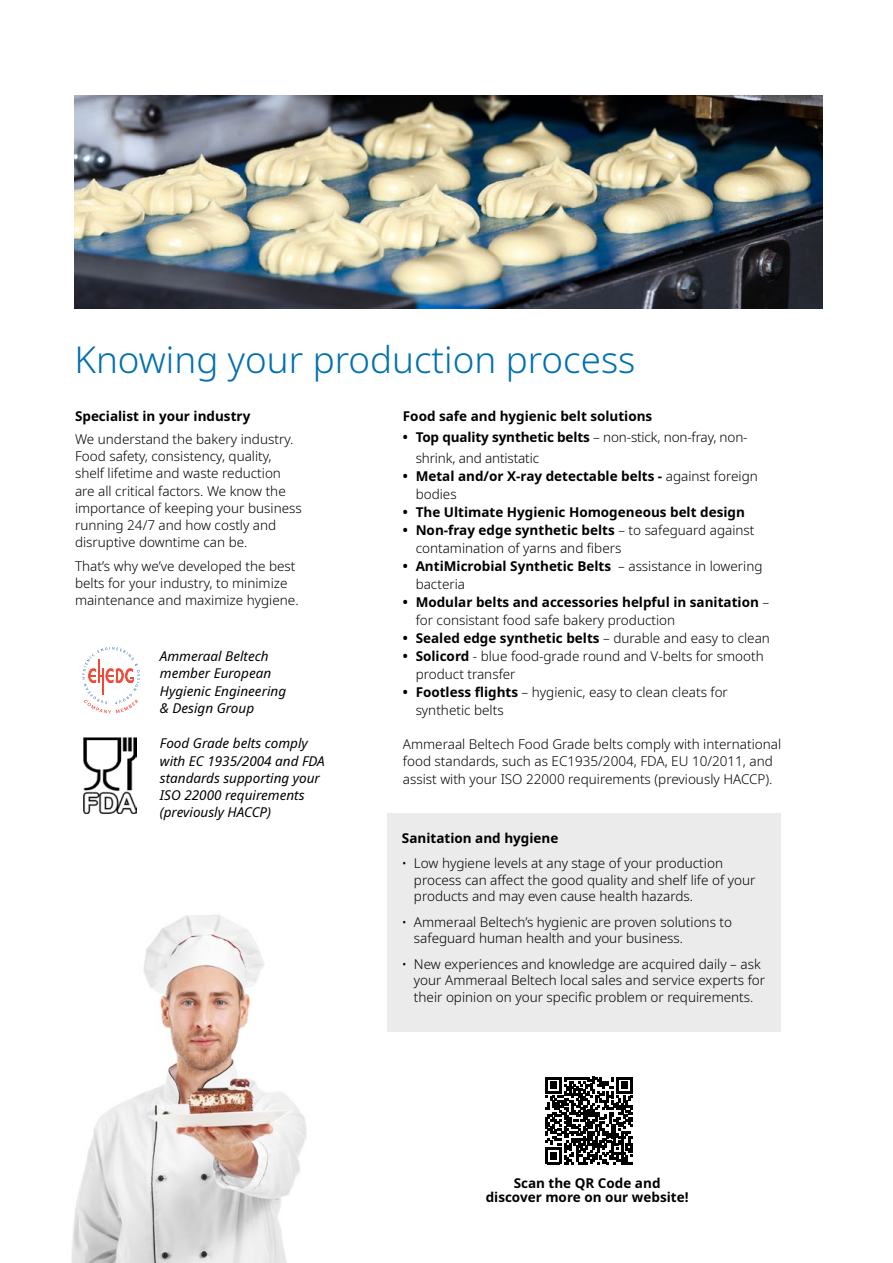
<style>
.page{position:relative;width:893px;height:1263px;background:#fff}
.page>*{position:absolute;margin:0;border:0;box-sizing:border-box;transform-origin:0 0}
.t1{font:300 36.75px "Noto Sans";color:#006faf}
.t2{font:300 13.5px/17.2px "Noto Sans";color:#000}
.t3{font:700 13.5px/18px "Noto Sans";color:#000}
.t4{font:italic 13.5px/17.2px "Noto Sans";color:#000}
.s1{font-weight:700}
.s2{font-weight:300}
</style>
<div class="page">
<img style="left:71px;top:914px;width:236px;height:349px">
<div style="left:387px;top:813px;width:393px;height:219px;background:#ebebec"></div>
<svg style="left:82px;top:647px;width:58px;height:66px"></svg>
<img style="left:83px;top:737px;width:53px;height:77px">
<img style="left:74px;top:96px;width:749px;height:212px">
<svg style="left:545px;top:1077px;width:88px;height:87px"></svg>
<h1 class="t1" style="left:74px;top:334px;width:562px">Knowing your production process</h1>
<p class="t3" style="left:403px;top:407px;width:251px">Food safe and hygienic belt solutions</p>
<p class="t2" style="left:416px;top:426px;width:333px;line-height:21px;text-indent:-13px"><span class="s1">• Top quality synthetic belts</span> – non-stick, non-fray, non&shy;shrink, and antistatic</p>
<p class="t3" style="left:416px;top:467px;width:344px;text-indent:-13px">• Metal and/or X-ray detectable belts - <span class="s2">against foreign bodies</span></p>
<p class="t3" style="left:403px;top:503px;width:343px">• The Ultimate Hygienic Homogeneous belt design</p>
<p class="t2" style="left:416px;top:521px;width:340px;line-height:18px;text-indent:-13px"><span class="s1">• Non-fray edge synthetic belts</span> – to safeguard against contamination of yarns and fibers</p>
<p class="t2" style="left:416px;top:557px;width:348px;line-height:18px;text-indent:-13px"><span class="s1">• AntiMicrobial Synthetic Belts</span> – assistance in lowering bacteria</p>
<p class="t3" style="left:416px;top:593px;width:355px;text-indent:-13px">• Modular belts and accessories helpful in sanitation <span class="s2">– for consistant food safe bakery production</span></p>
<p class="t3" style="left:403px;top:629px;width:369px">• Sealed edge synthetic belts <span class="s2">– durable and easy to clean</span></p>
<p class="t2" style="left:416px;top:647px;width:350px;line-height:18px;text-indent:-13px"><span class="s1">• Solicord</span> - blue food-grade round and V-belts for smooth product transfer</p>
<p class="t2" style="left:416px;top:683px;width:314px;line-height:18px;text-indent:-13px"><span class="s1">• Footless flights</span> – hygienic, easy to clean cleats for synthetic belts</p>
<p class="t2" style="left:403px;top:736px;width:380px">Ammeraal Beltech Food Grade belts comply with international food standards, such as EC1935/2004, FDA, EU 10/2011, and assist with your ISO 22000 requirements (previously HACCP).</p>
<p class="t3" style="left:75px;top:407px;width:177px">Specialist in your industry</p>
<p class="t2" style="left:75px;top:431px;width:228px">We understand the bakery industry.<br>Food safety, consistency, quality, shelf lifetime and waste reduction are all critical factors. We know the importance of keeping your business running 24/7 and how costly and disruptive downtime can be.</p>
<p class="t2" style="left:75px;top:557px;width:225px">That’s why we’ve developed the best belts for your industry, to minimize maintenance and maximize hygiene.</p>
<p class="t4" style="left:160px;top:648px;width:128px">Ammeraal Beltech member European<br>Hygienic Engineering &amp; Design Group</p>
<p class="t4" style="left:160px;top:735px;width:166px">Food Grade belts comply with EC 1935/2004 and FDA standards supporting your<br>ISO 22000 requirements (previously HACCP)</p>
<p class="t3" style="left:402px;top:829px;width:158px">Sanitation and hygiene</p>
<p class="t2" style="left:414px;top:856px;width:343px;line-height:16.5px;text-indent:-12px">• Low hygiene levels at any stage of your production process can affect the good quality and shelf life of your products and may even cause health hazards.</p>
<p class="t2" style="left:414px;top:914px;width:320px;line-height:16.5px;text-indent:-12px">• Ammeraal Beltech’s hygienic are proven solutions to safeguard human health and your business.</p>
<p class="t2" style="left:414px;top:956px;width:353px;line-height:16.5px;text-indent:-12px">• New experiences and knowledge are acquired daily – ask your Ammeraal Beltech local sales and service experts for their opinion on your specific problem or requirements.</p>
<p class="t3" style="left:486px;top:1177px;width:204px;line-height:13.5px;text-align:center">Scan the QR Code and discover more on our website!</p>
</div>
